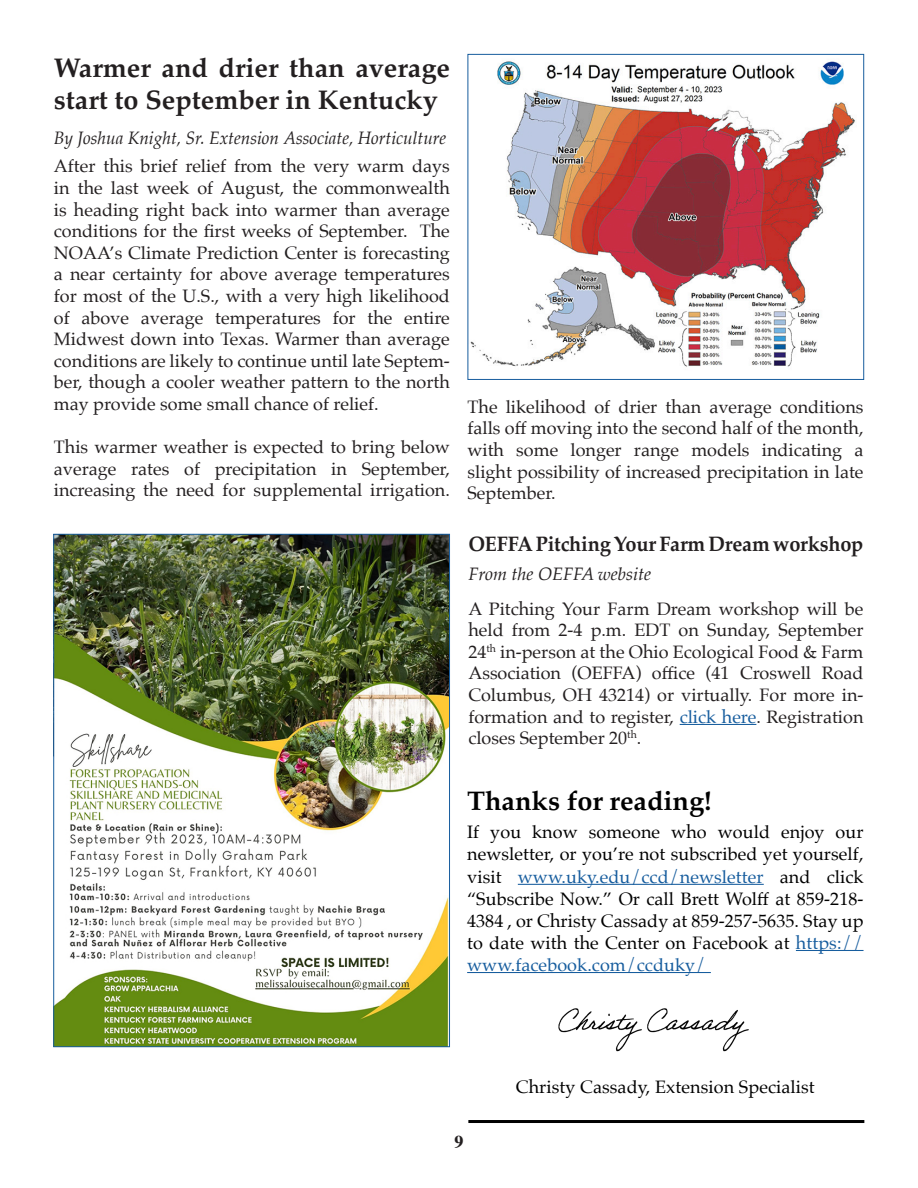
<style>
.page{position:relative;width:918px;height:1188px;background:#fff}
.page>*{position:absolute;margin:0;border:0;box-sizing:border-box;transform-origin:0 0}
.t1{font:700 27px/32.4px "Palatino";color:#231f20}
.t2{font:700 27px "Palatino";color:#000}
.t3{font:700 21px "Palatino";letter-spacing:-.01em;color:#231f20;scale:.95 1}
.t4{font:18px/21.6px "Palatino";color:#231f20;text-align:justify}
.t5{font:18px/22px "Palatino";letter-spacing:.005em;color:#000;text-align:justify}
.t6{font:italic 18px "Palatino";color:#231f20;scale:.96 1}
.t7{font:italic 18px "Palatino";color:#231f20}
.t8{font:700 18px "Times";color:#231f20}
.s1{color:#175d9e}
</style>
<div class="page">
<hr style="left:518px;top:884px;width:246px;height:1px;background:#175d9e">
<hr style="left:796px;top:950px;width:68px;height:1px;background:#175d9e">
<hr style="left:467px;top:972px;width:244px;height:1px;background:#175d9e">
<hr style="left:468px;top:1120px;width:396px;height:3px;background:#000">
<img style="left:470px;top:61px;width:386px;height:306px">
<div style="left:468px;top:54px;width:396px;height:326px;border:1px solid #175d9e"></div>
<img style="left:55px;top:536px;width:393px;height:509px">
<hr style="left:680px;top:724px;width:76px;height:1px;background:#175d9e">
<img style="left:558px;top:1008px;width:191px;height:44px">
<p class="t1" style="left:54px;top:51px;width:397px">Warmer and drier than average start to September in Kentucky</p>
<p class="t6" style="left:54px;top:123px;width:410px">By Joshua Knight, Sr. Extension Associate, Horticulture</p>
<p class="t4" style="left:54px;top:155px;width:398px">After this brief relief from the very warm days in the last week of August, the commonwealth is heading right back into warmer than average conditions for the first weeks of September. The NOAA’s Climate Prediction Center is forecasting a near certainty for above average temperatures for most of the U.S., with a very high likelihood of above average temperatures for the entire Midwest down into Texas. Warmer than average conditions are likely to continue until late Septem&shy;ber, though a cooler weather pattern to the north may provide some small chance of relief.</p>
<p class="t4" style="left:54px;top:436px;width:398px">This warmer weather is expected to bring below average rates of precipitation in September, increasing the need for supplemental irrigation.</p>
<p class="t4" style="left:468px;top:396px;width:398px">The likelihood of drier than average conditions falls off moving into the second half of the month, with some longer range models indicating a slight possibility of increased precipitation in late September.</p>
<p class="t3" style="left:468px;top:526px;width:417px">OEFFA Pitching Your Farm Dream workshop</p>
<p class="t7" style="left:468px;top:558px;width:184px">From the OEFFA website</p>
<p class="t4" style="left:468px;top:598px;width:397px">A Pitching Your Farm Dream workshop will be held from 2-4 p.m. EDT on Sunday, September 24<sup>th</sup> in-person at the Ohio Ecological Food &amp; Farm Association (OEFFA) office (41 Croswell Road Columbus, OH 43214) or virtually. For more in&shy;formation and to register, <span class="s1">click here</span>. Registration closes September 20<sup>th</sup>.</p>
<p class="t2" style="left:467px;top:777px;width:246px">Thanks for reading!</p>
<p class="t5" style="left:467px;top:821px;width:398px">If you know someone who would enjoy our newsletter, or you’re not subscribed yet yourself, visit <span class="s1">www.uky.edu/ccd/newsletter</span> and click “Subscribe Now.” Or call Brett Wolff at 859-218- 4384 , or Christy Cassady at 859-257-5635. Stay up to date with the Center on Facebook at <span class="s1">https:// www.facebook.com/ccduky/</span></p>
<p class="t5" style="left:516px;top:1075px;width:300px">Christy Cassady, Extension Specialist</p>
<p class="t8" style="left:454px;top:1124px;width:10px">9</p>
</div>
